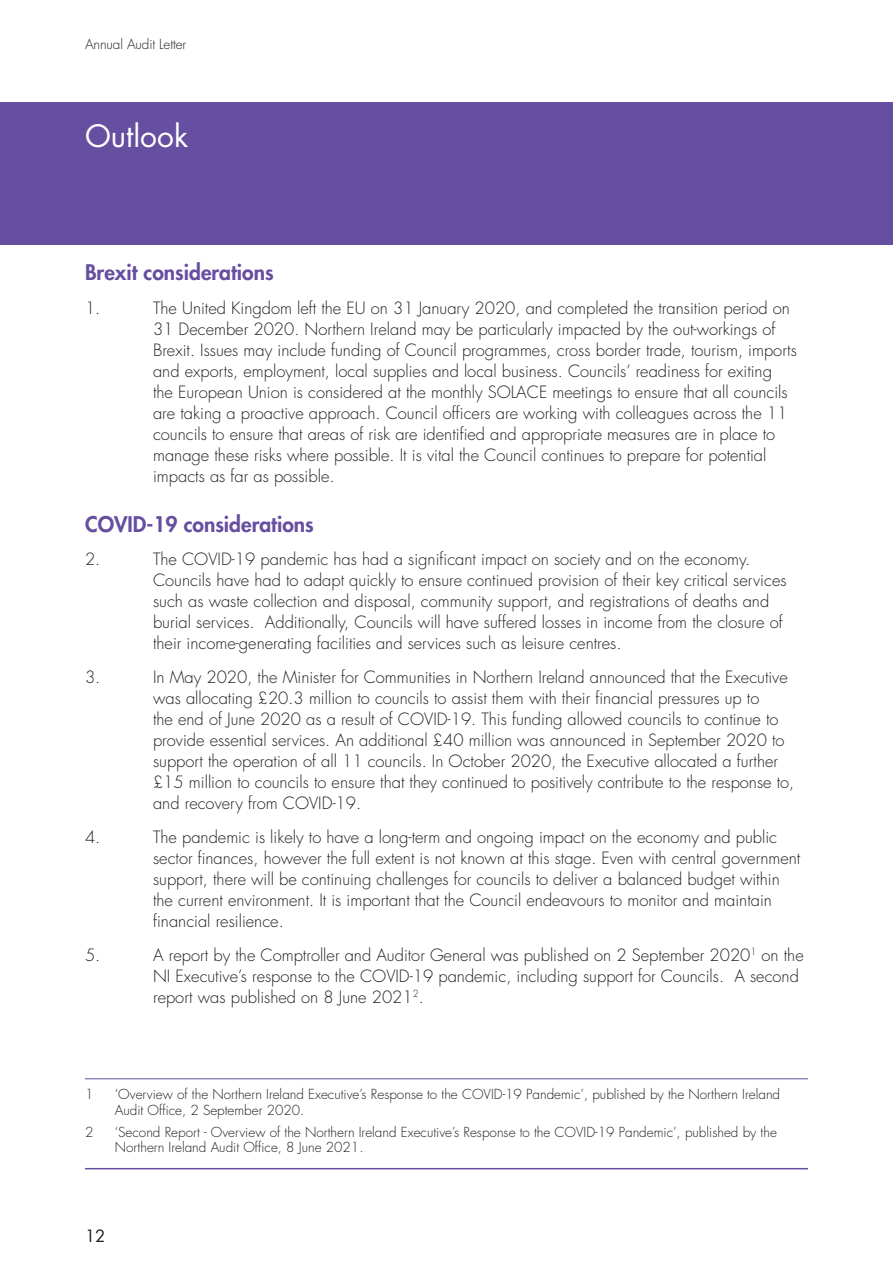
<style>
.page{position:relative;width:893px;height:1263px;background:#fff}
.page>*{position:absolute;margin:0;border:0;box-sizing:border-box;transform-origin:0 0}
.t1{font:30px "Futura";color:#fff}
._1__subheads{font:800 21px "Futura";color:#664ea0}
.t2{font:300 16.5px/21px "Futura";color:#231f20}
.t3{font:16.5px "Futura";color:#231f20}
.footnotes{font:300 13.5px/15.8px "Futura";color:#231f20}
</style>
<div class="page">
<div style="left:0;top:102px;width:893px;height:142px;background:#664ea0"></div>
<hr style="left:85px;top:1168px;width:723px;height:1px;background:#664ea0">
<hr style="left:85px;top:1078px;width:723px;height:1px;background:#664ea0">
<p class="footnotes" style="left:85px;top:36px;width:103px">Annual Audit Letter</p>
<h1 class="t1" style="left:85px;top:116px;width:105px">Outlook</h1>
<p class="_1__subheads" style="left:85px;top:259px;width:190px">Brexit considerations</p>
<p class="t2" style="left:85px;top:298px;width:17px">1.</p>
<p class="t2" style="left:153px;top:298px;width:645px">The United Kingdom left the EU on 31 January 2020, and completed the transition period on 31 December 2020. Northern Ireland may be particularly impacted by the out-workings of Brexit. Issues may include funding of Council programmes, cross border trade, tourism, imports and exports, employment, local supplies and local business. Councils’ readiness for exiting<br>the European Union is considered at the monthly SOLACE meetings to ensure that all councils are taking a proactive approach. Council officers are working with colleagues across the 11 councils to ensure that areas of risk are identified and appropriate measures are in place to manage these risks where possible. It is vital the Council continues to prepare for potential impacts as far as possible.</p>
<p class="_1__subheads" style="left:85px;top:510px;width:230px">COVID-19 considerations</p>
<p class="t2" style="left:85px;top:549px;width:17px">2.</p>
<p class="t2" style="left:153px;top:549px;width:635px">The COVID-19 pandemic has had a significant impact on society and on the economy.<br>Councils have had to adapt quickly to ensure continued provision of their key critical services such as waste collection and disposal, community support, and registrations of deaths and burial services. Additionally, Councils will have suffered losses in income from the closure of their income-generating facilities and services such as leisure centres.</p>
<p class="t2" style="left:85px;top:667px;width:17px">3.</p>
<p class="t2" style="left:153px;top:667px;width:643px">In May 2020, the Minister for Communities in Northern Ireland announced that the Executive was allocating £20.3 million to councils to assist them with their financial pressures up to<br>the end of June 2020 as a result of COVID-19. This funding allowed councils to continue to provide essential services. An additional £40 million was announced in September 2020 to support the operation of all 11 councils. In October 2020, the Executive allocated a further £15 million to councils to ensure that they continued to positively contribute to the response to, and recovery from COVID-19.</p>
<p class="t2" style="left:85px;top:827px;width:17px">4.</p>
<p class="t2" style="left:153px;top:827px;width:649px">The pandemic is likely to have a long-term and ongoing impact on the economy and public sector finances, however the full extent is not known at this stage. Even with central government support, there will be continuing challenges for councils to deliver a balanced budget within the current environment. It is important that the Council endeavours to monitor and maintain financial resilience.</p>
<p class="t2" style="left:85px;top:945px;width:17px">5.</p>
<p class="t2" style="left:153px;top:945px;width:652px">A report by the Comptroller and Auditor General was published on 2 September 2020<sup>1</sup> on the<br>NI Executive’s response to the COVID-19 pandemic, including support for Councils. A second report was published on 8 June 2021<sup>2</sup>.</p>
<p class="footnotes" style="left:85px;top:1086px;width:10px">1</p>
<p class="footnotes" style="left:115px;top:1086px;width:667px">‘Overview of the Northern Ireland Executive’s Response to the COVID-19 Pandemic’, published by the Northern Ireland<br>Audit Office, 2 September 2020.</p>
<p class="footnotes" style="left:85px;top:1124px;width:10px">2</p>
<p class="footnotes" style="left:115px;top:1124px;width:664px">‘Second Report - Overview of the Northern Ireland Executive’s Response to the COVID-19 Pandemic’, published by the<br>Northern Ireland Audit Office, 8 June 2021.</p>
<p class="t3" style="left:85px;top:1225px;width:22px">12</p>
</div>
